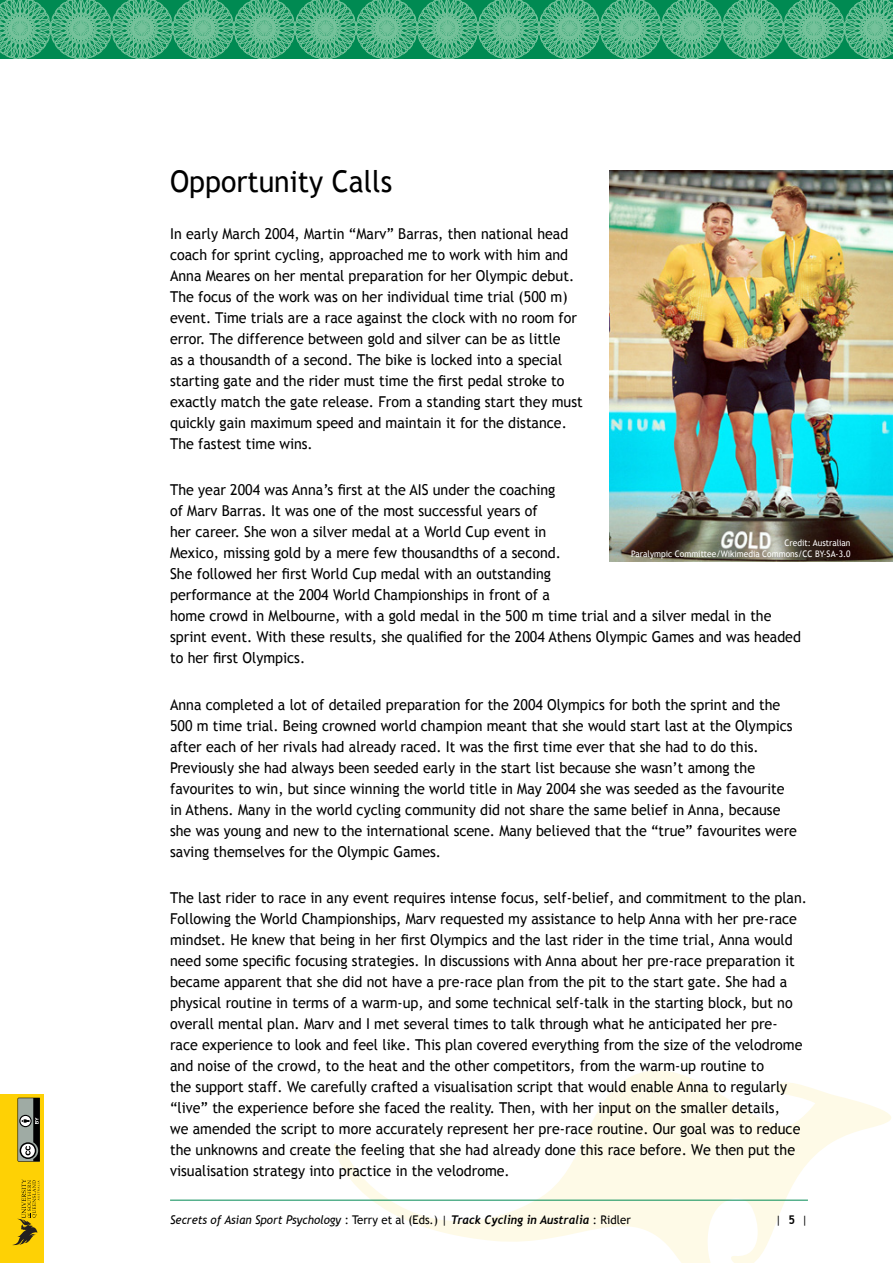
<style>
.page{position:relative;width:893px;height:1263px;background:#fff}
.page>*{position:absolute;margin:0;border:0;box-sizing:border-box;transform-origin:0 0}
.t1{font:30px "Trebuchet MS";color:#000;scale:.95 1}
.t2{font:15px/21px "Trebuchet MS";color:#000;scale:.95 1}
.t3{font:italic 12px "Trebuchet MS";color:#000;scale:.95 1}
.t4{font:12px "Trebuchet MS";color:#000;scale:.95 1}
.t5{font:9px/10.5px "Trebuchet MS";color:#fff;text-align:right;scale:.93 1}
.s1{font-style:normal}
.s2{font-family:"Trebuchet";font-weight:700}
.s3{font-weight:700}
</style>
<div class="page">
<svg style="left:333px;top:1070px;width:558px;height:193px"></svg>
<hr style="left:170px;top:1200px;width:638px;height:1px;background:#008a52">
<div style="left:0;top:1094px;width:44px;height:169px;background:#fed105"></div>
<svg style="left:12px;top:1179px;width:28px;height:66px"></svg>
<svg style="left:18px;top:1098px;width:22px;height:63px"></svg>
<svg style="left:0;top:0;width:893px;height:59px;background:#43a97b"></svg>
<img style="left:609px;top:170px;width:284px;height:391px">
<h1 class="t1" style="left:170px;top:164px;width:235px">Opportunity Calls</h1>
<p class="t2" style="left:170px;top:223px;width:436px">In early March 2004, Martin “Marv” Barras, then national head coach for sprint cycling, approached me to work with him and Anna Meares on her mental preparation for her Olympic debut.<br>The focus of the work was on her individual time trial (500 m) event. Time trials are a race against the clock with no room for error. The difference between gold and silver can be as little<br>as a thousandth of a second. The bike is locked into a special starting gate and the rider must time the first pedal stroke to exactly match the gate release. From a standing start they must quickly gain maximum speed and maintain it for the distance.<br>The fastest time wins.</p>
<p class="t2" style="left:170px;top:480px;width:666px">The year 2004 was Anna’s first at the AIS under the coaching<br>of Marv Barras. It was one of the most successful years of<br>her career. She won a silver medal at a World Cup event in<br>Mexico, missing gold by a mere few thousandths of a second.<br>She followed her first World Cup medal with an outstanding<br>performance at the 2004 World Championships in front of a<br>home crowd in Melbourne, with a gold medal in the 500 m time trial and a silver medal in the sprint event. With these results, she qualified for the 2004 Athens Olympic Games and was headed to her first Olympics.</p>
<p class="t2" style="left:170px;top:694px;width:661px">Anna completed a lot of detailed preparation for the 2004 Olympics for both the sprint and the 500 m time trial. Being crowned world champion meant that she would start last at the Olympics after each of her rivals had already raced. It was the first time ever that she had to do this.<br>Previously she had always been seeded early in the start list because she wasn’t among the favourites to win, but since winning the world title in May 2004 she was seeded as the favourite in Athens. Many in the world cycling community did not share the same belief in Anna, because she was young and new to the international scene. Many believed that the “true” favourites were saving themselves for the Olympic Games.</p>
<p class="t2" style="left:170px;top:888px;width:672px">The last rider to race in any event requires intense focus, self-belief, and commitment to the plan.<br>Following the World Championships, Marv requested my assistance to help Anna with her pre-race mindset. He knew that being in her first Olympics and the last rider in the time trial, Anna would need some specific focusing strategies. In discussions with Anna about her pre-race preparation it became apparent that she did not have a pre-race plan from the pit to the start gate. She had a physical routine in terms of a warm-up, and some technical self-talk in the starting block, but no overall mental plan. Marv and I met several times to talk through what he anticipated her pre&shy;race experience to look and feel like. This plan covered everything from the size of the velodrome and noise of the crowd, to the heat and the other competitors, from the warm-up routine to<br>the support staff. We carefully crafted a visualisation script that would enable Anna to regularly “live” the experience before she faced the reality. Then, with her input on the smaller details,<br>we amended the script to more accurately represent her pre-race routine. Our goal was to reduce the unknowns and create the feeling that she had already done this race before. We then put the visualisation strategy into practice in the velodrome.</p>
<p class="t5" style="left:631px;top:538px;width:237px">Credit: Australian<br>Paralympic Committee/Wikimedia Commons/CC BY-SA-3.0</p>
<p class="t3" style="left:170px;top:1212px;width:486px">Secrets of Asian Sport Psychology <span class="s1">: Terry et al (Eds.)</span> | <span class="s2">Track Cycling in Australia</span> <span class="s1">: Ridler</span></p>
<p class="t4" style="left:776px;top:1213px;width:36px">| <span class="s3">5</span> |</p>
</div>
